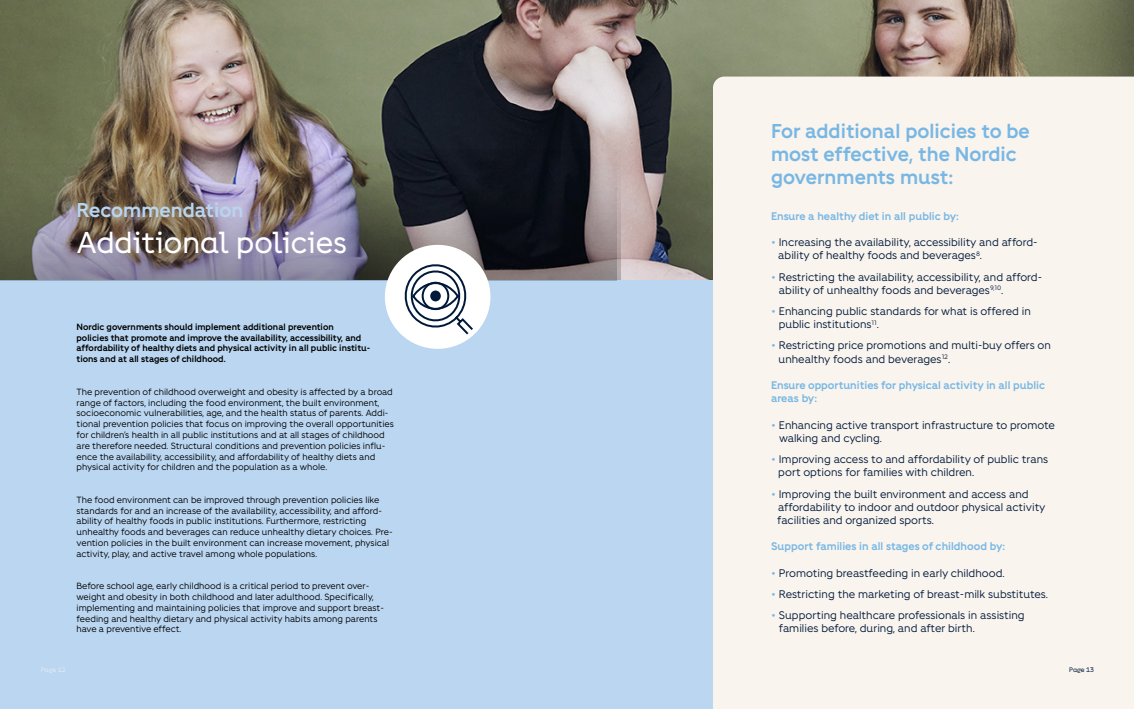
<style>
.page{position:relative;width:1134px;height:709px;background:#fff}
.page>*{position:absolute;margin:0;border:0;box-sizing:border-box;transform-origin:0 0}
.t1{font:30px "Fighter Overskrift";color:#fff}
.t2{font:700 20px/23px "Fighter";color:#78b7e4}
.t3{font:700 20px "Fighter";color:#b7d5f0}
.Brødtekst{font:11px/13.2px "Fighter";color:#001939}
.Brødtekst-2{font:700 11px/13.2px "Fighter";color:#78b7e4}
.t4{font:9px/10.8px "Fighter";color:#000}
.t5{font:700 9px/10.8px "Fighter";color:#000}
.t6{font:6.5px "Fighter Overskrift";letter-spacing:-.01em;color:#e1ecf8}
.t7{font:6.5px "Fighter Overskrift";letter-spacing:-.01em;color:#001939}
.s1{color:#78b7e4}
</style>
<div class="page">
<img style="left:0;top:0;width:1134px;height:281px">
<div style="left:0;top:281px;width:1134px;height:428px;background:#bad6f0"></div>
<div style="left:713px;top:77px;width:421px;height:632px;background:#f9f4ee"></div>
<img style="left:0;top:117px;width:617px;height:164px">
<div style="left:385px;top:245px;width:105px;height:104px;background:#fff;border-radius:50%"></div>
<svg style="left:400px;top:259px;width:73px;height:77px"></svg>
<p class="t3" style="left:77px;top:196px;width:168px">Recommendation</p>
<p class="t1" style="left:77px;top:225px;width:272px">Additional policies</p>
<p class="t5" style="left:77px;top:321px;width:295px">Nordic governments should implement additional prevention<br>policies that promote and improve the availability, accessibility, and affordability of healthy diets and physical activity in all public institu&shy;tions and at all stages of childhood.</p>
<p class="t4" style="left:77px;top:385px;width:319px">The prevention of childhood overweight and obesity is affected by a broad range of factors, including the food environment, the built environment, socioeconomic vulnerabilities, age, and the health status of parents. Addi&shy;tional prevention policies that focus on improving the overall opportunities for children’s health in all public institutions and at all stages of childhood are therefore needed. Structural conditions and prevention policies influ&shy;ence the availability, accessibility, and affordability of healthy diets and physical activity for children and the population as a whole.</p>
<p class="t4" style="left:77px;top:493px;width:318px">The food environment can be improved through prevention policies like standards for and an increase of the availability, accessibility, and afford&shy;ability of healthy foods in public institutions. Furthermore, restricting unhealthy foods and beverages can reduce unhealthy dietary choices. Pre&shy;vention policies in the built environment can increase movement, physical activity, play, and active travel among whole populations.</p>
<p class="t4" style="left:77px;top:580px;width:309px">Before school age, early childhood is a critical period to prevent over&shy;weight and obesity in both childhood and later adulthood. Specifically, implementing and maintaining policies that improve and support breast&shy;feeding and healthy dietary and physical activity habits among parents have a preventive effect.</p>
<p class="t2" style="left:771px;top:119px;width:260px">For additional policies to be most effective, the Nordic governments must:</p>
<p class="Brødtekst-2" style="left:771px;top:209px;width:189px">Ensure a healthy diet in all public by:</p>
<p class="Brødtekst" style="left:778px;top:235px;width:261px;text-indent:-7px"><span class="s1">•</span> Increasing the availability, accessibility and afford&shy;ability of healthy foods and beverages<sup>8</sup>.</p>
<p class="Brødtekst" style="left:779px;top:269px;width:265px;text-indent:-8px"><span class="s1">•</span> Restricting the availability, accessibility, and afford&shy;ability of unhealthy foods and beverages<sup>9,10</sup>.</p>
<p class="Brødtekst" style="left:779px;top:304px;width:254px;text-indent:-8px"><span class="s1">•</span> Enhancing public standards for what is offered in public institutions<sup>11</sup>.</p>
<p class="Brødtekst" style="left:778px;top:338px;width:274px;text-indent:-7px"><span class="s1">•</span> Restricting price promotions and multi-buy offers on unhealthy foods and beverages<sup>12</sup>.</p>
<p class="Brødtekst-2" style="left:771px;top:378px;width:275px">Ensure opportunities for physical activity in all public areas by:</p>
<p class="Brødtekst" style="left:779px;top:417px;width:277px;text-indent:-8px"><span class="s1">•</span> Enhancing active transport infrastructure to promote walking and cycling.</p>
<p class="Brødtekst" style="left:778px;top:452px;width:271px;text-indent:-7px"><span class="s1">•</span> Improving access to and affordability of public trans port options for families with children.</p>
<p class="Brødtekst" style="left:777px;top:486px;width:270px;text-indent:-6px"><span class="s1">•</span> Improving the built environment and access and affordability to indoor and outdoor physical activity facilities and organized sports.</p>
<p class="Brødtekst-2" style="left:771px;top:539px;width:236px">Support families in all stages of childhood by:</p>
<p class="Brødtekst" style="left:771px;top:565px;width:235px"><span class="s1">•</span> Promoting breastfeeding in early childhood.</p>
<p class="Brødtekst" style="left:771px;top:587px;width:278px"><span class="s1">•</span> Restricting the marketing of breast-milk substitutes.</p>
<p class="Brødtekst" style="left:779px;top:608px;width:247px;text-indent:-8px"><span class="s1">•</span> Supporting healthcare professionals in assisting families before, during, and after birth.</p>
<p class="t6" style="left:41px;top:665px;width:26px">Page 12</p>
<p class="t7" style="left:1069px;top:665px;width:26px">Page 13</p>
</div>
